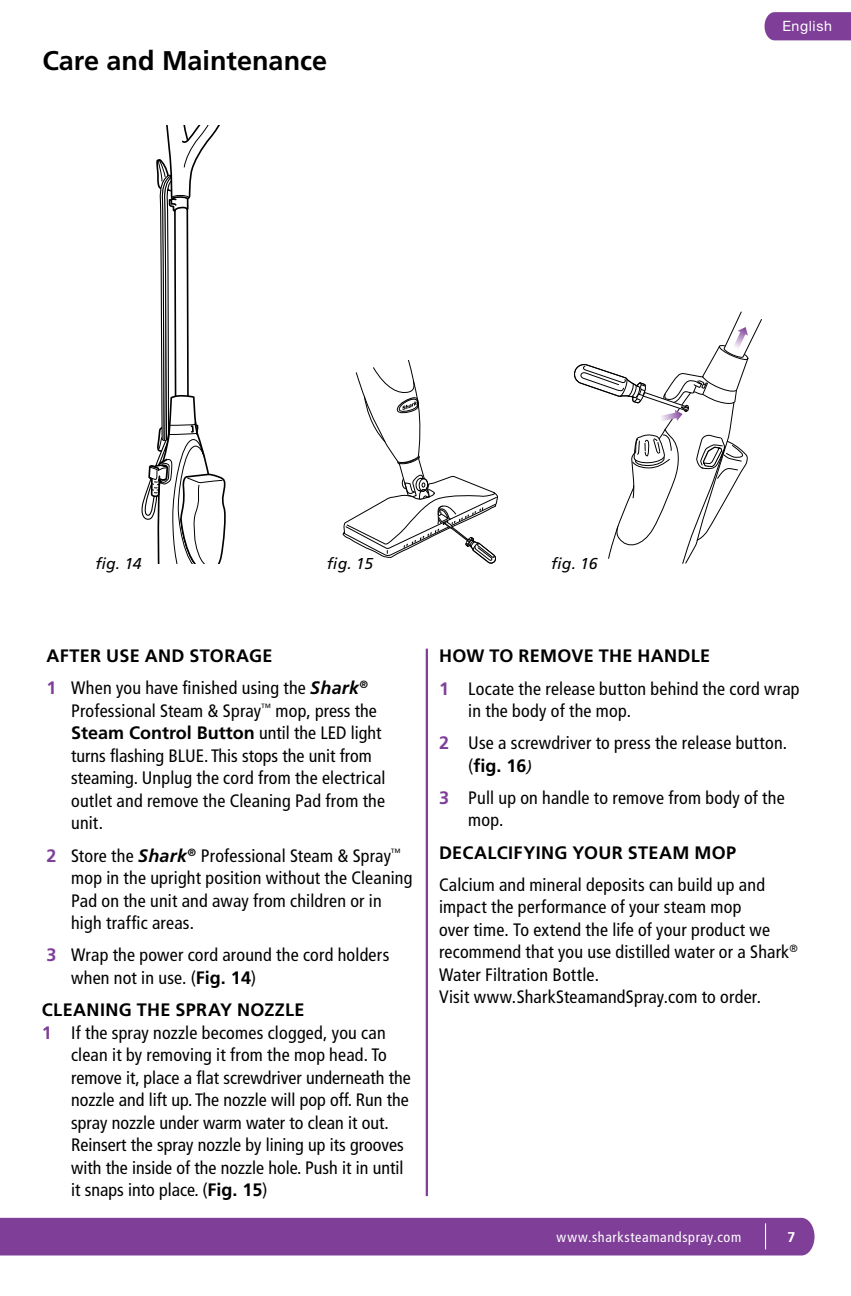
<style>
.page{position:relative;width:851px;height:1296px;background:#fff}
.page>*{position:absolute;margin:0;border:0;box-sizing:border-box;transform-origin:0 0}
.t1{font:700 27px "Frutiger LT Std";color:#000}
.t2{font:condensed 18px/22.5px "Frutiger LT Std";letter-spacing:.01em;color:#000}
.t3{font:700 18px "Frutiger LT Std";letter-spacing:.02em;color:#000}
.t4{font:italic 15.75px "Frutiger LT Std";color:#000}
.t5{font:condensed 14.17px "Frutiger LT Std";letter-spacing:.045em;color:#fff}
.t6{font:14.17px "Helvetica Neue LT Std";letter-spacing:.045em;color:#fff}
.t7{font:700 14.17px "Frutiger LT Std";color:#fff}
.s1{font-weight:700;font-stretch:normal}
.s2{font-weight:700;font-stretch:normal;color:#7f3f98}
.s3{font-weight:700;font-style:italic;font-stretch:normal}
.s4{font-style:italic;font-stretch:normal;font-size:15.75px}
</style>
<div class="page">
<div style="left:0;top:1218px;width:814px;height:38px;background:#7f3f98"></div>
<div style="left:764px;top:12px;width:86px;height:28px;background:#7f3f98"></div>
<hr style="left:425px;top:649px;width:3px;height:547px;background:#7f3f98">
<svg style="left:342px;top:360px;width:156px;height:204px"></svg>
<svg style="left:141px;top:126px;width:85px;height:438px"></svg>
<svg style="left:574px;top:312px;width:187px;height:252px"></svg>
<h1 class="t1" style="left:42px;top:45px;width:286px">Care and Maintenance</h1>
<p class="t6" style="left:782px;top:18px;width:51px">English</p>
<p class="t4" style="left:95px;top:554px;width:48px">fig. 14</p>
<p class="t4" style="left:327px;top:554px;width:48px">fig. 15</p>
<p class="t4" style="left:551px;top:554px;width:48px">fig. 16</p>
<p class="t2" style="left:46px;top:640px;width:323px;line-height:32.2px"><span class="s1">AFTER USE AND STORAGE<br></span><span class="s2">1</span> When you have finished using the <span class="s3">Shark</span><sup>®</sup></p>
<p class="t2" style="left:71px;top:700px;width:316px">Professional Steam &amp; Spray<sup>™</sup> mop, press the <span class="s1">Steam Control Button</span> until the LED light turns flashing BLUE. This stops the unit from steaming. Unplug the cord from the electrical outlet and remove the Cleaning Pad from the unit.</p>
<p class="t2" style="left:71px;top:844px;width:343px;text-indent:-25px"><span class="s2">2</span> Store the <span class="s3">Shark</span><sup>®</sup> Professional Steam &amp; Spray<sup>™ </sup>mop in the upright position without the Cleaning Pad on the unit and away from children or in high traffic areas.</p>
<p class="t2" style="left:71px;top:944px;width:320px;text-indent:-25px"><span class="s2">3</span> Wrap the power cord around the cord holders when not in use. (<span class="s1">Fig. 14</span>)</p>
<p class="t3" style="left:42px;top:999px;width:264px">CLEANING THE SPRAY NOZZLE</p>
<p class="t2" style="left:42px;top:1021px;width:345px"><span class="s2">1</span> If the spray nozzle becomes clogged, you can</p>
<p class="t2" style="left:71px;top:1044px;width:317px">clean it by removing it from the mop head. To</p>
<p class="t2" style="left:71px;top:1066px;width:341px">remove it, place a flat screwdriver underneath the</p>
<p class="t2" style="left:71px;top:1089px;width:339px">nozzle and lift up. The nozzle will pop off. Run the</p>
<p class="t2" style="left:71px;top:1111px;width:319px">spray nozzle under warm water to clean it out.</p>
<p class="t2" style="left:71px;top:1134px;width:334px">Reinsert the spray nozzle by lining up its grooves</p>
<p class="t2" style="left:71px;top:1156px;width:334px">with the inside of the nozzle hole. Push it in until</p>
<p class="t2" style="left:71px;top:1179px;width:198px">it snaps into place. (<span class="s1">Fig. 15</span>)</p>
<p class="t2" style="left:439px;top:640px;width:362px;line-height:32.2px"><span class="s1">HOW TO REMOVE THE HANDLE<br></span><span class="s2">1</span> Locate the release button behind the cord wrap</p>
<p class="t2" style="left:439px;top:695px;width:350px;line-height:32.2px;text-indent:29px">in the body of the mop.<br><span class="s2">2</span> Use a screwdriver to press the release button.</p>
<p class="t2" style="left:439px;top:750px;width:347px;line-height:32.2px;text-indent:29px">(<span class="s1">fig. 16</span><span class="s4">)<br></span><span class="s2">3</span> Pull up on handle to remove from body of the</p>
<p class="t2" style="left:468px;top:809px;width:37px">mop.</p>
<p class="t3" style="left:439px;top:842px;width:299px">DECALCIFYING YOUR STEAM MOP</p>
<p class="t2" style="left:439px;top:874px;width:360px">Calcium and mineral deposits can build up and impact the performance of your steam mop<br>over time. To extend the life of your product we recommend that you use distilled water or a Shark<sup>® </sup>Water Filtration Bottle.<br>Visit www.SharkSteamandSpray.com to order.</p>
<p class="t5" style="left:556px;top:1229px;width:186px">www.sharksteamandspray.com</p>
<p class="t7" style="left:787px;top:1228px;width:9px">7</p>
</div>
